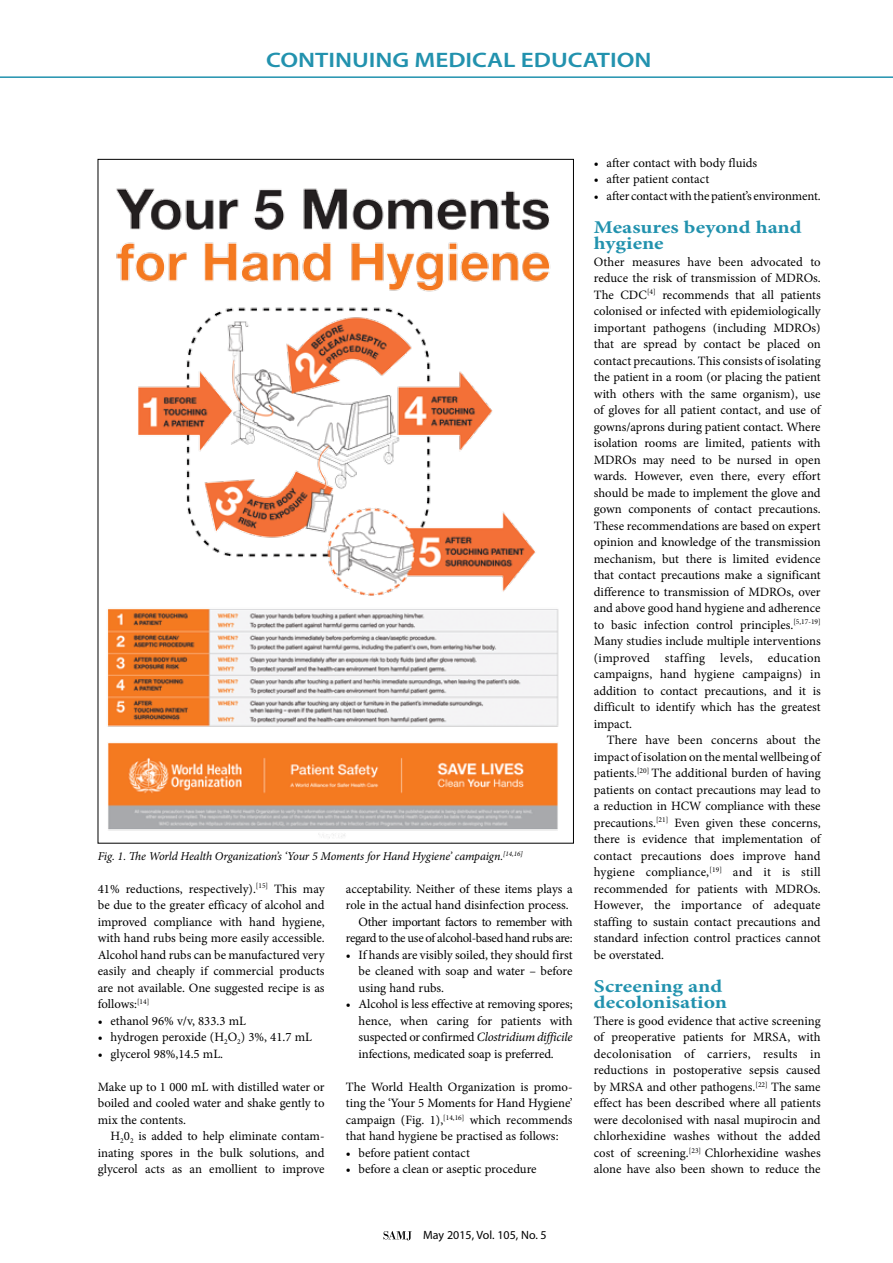
<style>
.page{position:relative;width:893px;height:1263px;background:#fff}
.page>*{position:absolute;margin:0;border:0;box-sizing:border-box;transform-origin:0 0}
.t1{font:600 21px "Myriad Pro";color:#2292ae;scale:1.2 1}
.t2{font:700 18px/16.5px "Minion Pro";color:#2292ae;scale:1.2 1}
.t3{font:12.75px/16.5px "Minion Pro";letter-spacing:-.005em;color:#000;text-align:justify}
.t4{font:italic 12px "Minion Pro";letter-spacing:-.01em;color:#000}
.t5{font:12px "Myriad Pro";color:#000}
.s1{font-style:italic}
</style>
<div class="page">
<hr style="left:0;top:76px;width:893px;height:2px;background:#2292ae">
<img style="left:107px;top:188px;width:452px;height:650px">
<svg style="left:383px;top:1231px;width:29px;height:9px"></svg>
<h1 class="t1" style="left:266px;top:47px;width:323px">CONTINUING MEDICAL EDUCATION</h1>
<p class="t4" style="left:98px;top:848px;width:427px">Fig. 1. The World Health Organization’s ‘Your 5 Moments for Hand Hygiene’ campaign.<sup>[14,16]</sup></p>
<p class="t3" style="left:98px;top:880px;width:228px">41% reductions, respectively).<sup>[15]</sup> This may be due to the greater efficacy of alcohol and improved compliance with hand hygiene, with hand rubs being more easily accessible.<br>Alcohol hand rubs can be manufactured very easily and cheaply if commercial products are not available. One suggested recipe is as follows:<sup>[14]</sup></p>
<p class="t3" style="left:98px;top:1012px;width:150px">• ethanol 96% v/v, 833.3 mL</p>
<p class="t3" style="left:98px;top:1029px;width:216px">• hydrogen peroxide (H<sub>2</sub>O<sub>2</sub>) 3%, 41.7 mL</p>
<p class="t3" style="left:98px;top:1045px;width:127px">• glycerol 98%,14.5 mL.</p>
<p class="t3" style="left:98px;top:1078px;width:228px">Make up to 1 000 mL with distilled water or boiled and cooled water and shake gently to mix the contents.</p>
<p class="t3" style="left:98px;top:1128px;width:228px;text-indent:13px">H<sub>2</sub>0<sub>2</sub> is added to help eliminate contam&shy;inating spores in the bulk solutions, and glycerol acts as an emollient to improve</p>
<p class="t3" style="left:346px;top:880px;width:228px;text-align:right">acceptability. Neither of these items plays a role in the actual hand disinfection process.<br>Other important factors to remember with regard to the use of alcohol-based hand rubs are:</p>
<p class="t3" style="left:359px;top:946px;width:216px;text-indent:-13px">• If hands are visibly soiled, they should first be cleaned with soap and water – before using hand rubs.</p>
<p class="t3" style="left:359px;top:996px;width:216px;text-indent:-13px">• Alcohol is less effective at removing spores; hence, when caring for patients with suspected or confirmed <span class="s1">Clostridium difficile </span>infections, medicated soap is preferred.</p>
<p class="t3" style="left:346px;top:1078px;width:228px">The World Health Organization is promo&shy;ting the ‘Your 5 Moments for Hand Hygiene’ campaign (Fig. 1),<sup>[14,16]</sup> which recommends that hand hygiene be practised as follows:</p>
<p class="t3" style="left:346px;top:1144px;width:126px">• before patient contact</p>
<p class="t3" style="left:346px;top:1161px;width:192px">• before a clean or aseptic procedure</p>
<p class="t3" style="left:594px;top:154px;width:165px">• after contact with body fluids</p>
<p class="t3" style="left:594px;top:171px;width:117px">• after patient contact</p>
<p class="t3" style="left:594px;top:187px;width:228px">• after contact with the patient’s environment.</p>
<h2 class="t2" style="left:594px;top:218px;width:175px">Measures beyond hand hygiene</h2>
<p class="t3" style="left:594px;top:253px;width:228px">Other measures have been advocated to reduce the risk of transmission of MDROs.<br>The CDC<sup>[4]</sup> recommends that all patients colonised or infected with epidemiologically important pathogens (including MDROs) that are spread by contact be placed on contact precautions. This consists of isolating the patient in a room (or placing the patient with others with the same organism), use of gloves for all patient contact, and use of gowns/aprons during patient contact. Where isolation rooms are limited, patients with MDROs may need to be nursed in open wards. However, even there, every effort should be made to implement the glove and gown components of contact precautions.<br>These recommendations are based on expert opinion and knowledge of the transmission mechanism, but there is limited evidence that contact precautions make a significant difference to transmission of MDROs, over and above good hand hygiene and adherence to basic infection control principles.<sup>[5,17-19] </sup>Many studies include multiple interventions (improved staffing levels, education campaigns, hand hygiene campaigns) in addition to contact precautions, and it is difficult to identify which has the greatest impact.</p>
<p class="t3" style="left:594px;top:732px;width:228px;text-indent:13px">There have been concerns about the impact of isolation on the mental wellbeing of patients.<sup>[20]</sup> The additional burden of having patients on contact precautions may lead to a reduction in HCW compliance with these precautions.<sup>[21]</sup> Even given these concerns, there is evidence that implementation of contact precautions does improve hand hygiene compliance,<sup>[19]</sup> and it is still recommended for patients with MDROs.<br>However, the importance of adequate staffing to sustain contact precautions and standard infection control practices cannot be overstated.</p>
<h2 class="t2" style="left:594px;top:977px;width:112px">Screening and decolonisation</h2>
<p class="t3" style="left:594px;top:1012px;width:228px">There is good evidence that active screening of preoperative patients for MRSA, with decolonisation of carriers, results in reductions in postoperative sepsis caused by MRSA and other pathogens.<sup>[22]</sup> The same effect has been described where all patients were decolonised with nasal mupirocin and chlorhexidine washes without the added cost of screening.<sup>[23]</sup> Chlorhexidine washes alone have also been shown to reduce the</p>
<p class="t5" style="left:423px;top:1228px;width:125px">May 2015, Vol. 105, No. 5</p>
</div>
